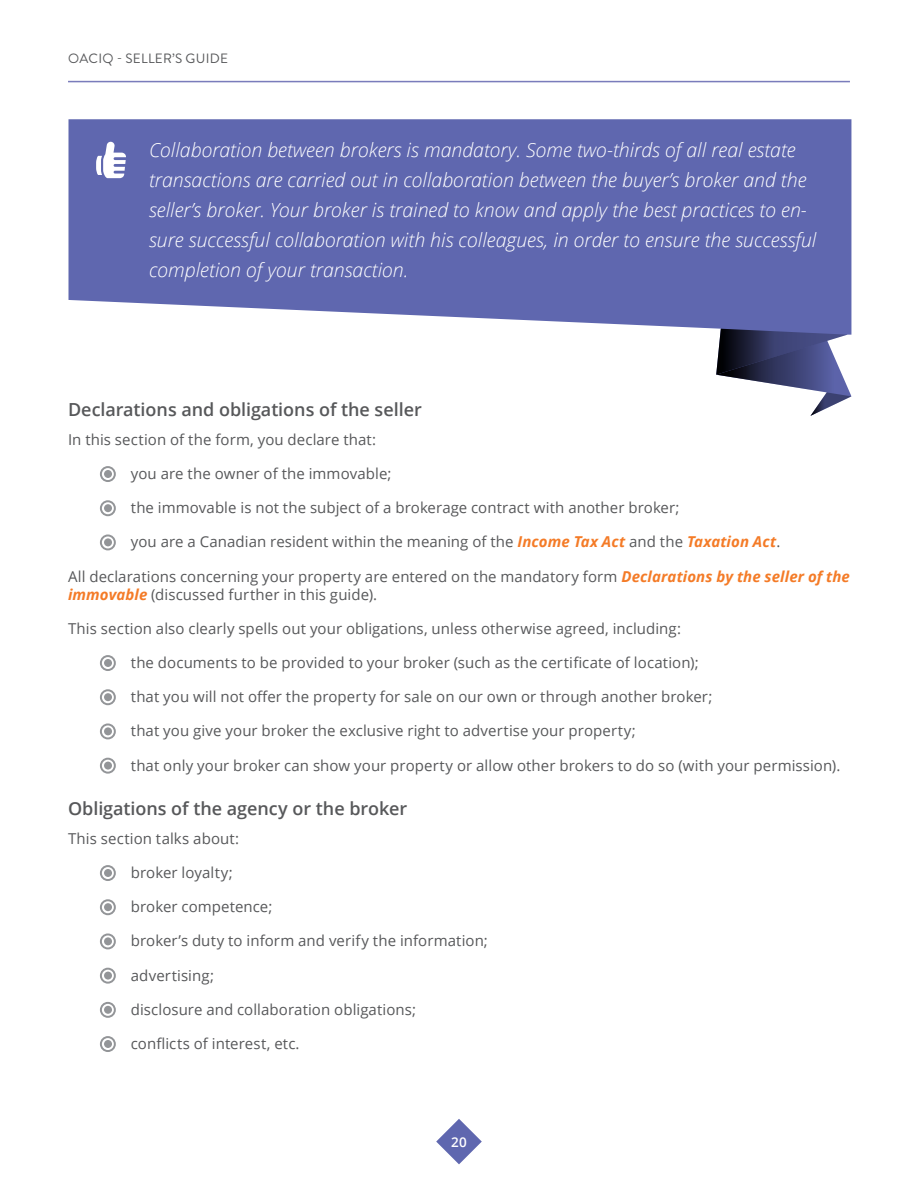
<style>
.page{position:relative;width:918px;height:1188px;background:#fff}
.page>*{position:absolute;margin:0;border:0;box-sizing:border-box;transform-origin:0 0}
.t1{font:italic 300 19.5px/30px "Open Sans";color:#fff}
.t2{font:600 18px "Open Sans";letter-spacing:-.005em;color:#57585a}
.t3{font:15px/18px "Open Sans";letter-spacing:.005em;color:#57585a}
.t4{font:13.5px "Brandon Grotesque";letter-spacing:.02em;color:#57585a}
.t5{font:600 13.5px "Open Sans";color:#fff}
.s1{font-weight:700;font-style:italic;color:#f47b27}
</style>
<div class="page">
<svg style="left:436px;top:1119px;width:46px;height:45px"></svg>
<hr style="left:68px;top:81px;width:782px;height:1px;background:#7a7cbb">
<svg style="left:68px;top:119px;width:783px;height:216px;background:#6c73b5"></svg>
<svg style="left:716px;top:329px;width:132px;height:12px;background:#474c76"></svg>
<svg style="left:716px;top:341px;width:134px;height:51px"></svg>
<svg style="left:810px;top:392px;width:41px;height:24px"></svg>
<svg style="left:96px;top:142px;width:30px;height:36px"></svg>
<svg style="left:100px;top:466px;width:16px;height:16px"></svg>
<div style="left:104px;top:470px;width:8px;height:8px;background:#939598;border-radius:50%"></div>
<svg style="left:100px;top:500px;width:16px;height:16px"></svg>
<div style="left:104px;top:504px;width:8px;height:8px;background:#939598;border-radius:50%"></div>
<svg style="left:100px;top:534px;width:16px;height:16px"></svg>
<div style="left:104px;top:538px;width:8px;height:8px;background:#939598;border-radius:50%"></div>
<svg style="left:100px;top:655px;width:16px;height:16px"></svg>
<div style="left:104px;top:659px;width:8px;height:8px;background:#939598;border-radius:50%"></div>
<svg style="left:100px;top:689px;width:16px;height:16px"></svg>
<div style="left:104px;top:693px;width:8px;height:8px;background:#939598;border-radius:50%"></div>
<svg style="left:100px;top:723px;width:16px;height:16px"></svg>
<div style="left:104px;top:727px;width:8px;height:8px;background:#939598;border-radius:50%"></div>
<svg style="left:100px;top:758px;width:16px;height:16px"></svg>
<div style="left:104px;top:762px;width:8px;height:8px;background:#939598;border-radius:50%"></div>
<svg style="left:100px;top:865px;width:16px;height:16px"></svg>
<div style="left:104px;top:869px;width:8px;height:8px;background:#939598;border-radius:50%"></div>
<svg style="left:100px;top:899px;width:16px;height:16px"></svg>
<div style="left:104px;top:903px;width:8px;height:8px;background:#939598;border-radius:50%"></div>
<svg style="left:100px;top:933px;width:16px;height:16px"></svg>
<div style="left:104px;top:937px;width:8px;height:8px;background:#939598;border-radius:50%"></div>
<svg style="left:100px;top:968px;width:16px;height:16px"></svg>
<div style="left:104px;top:972px;width:8px;height:8px;background:#939598;border-radius:50%"></div>
<svg style="left:100px;top:1002px;width:16px;height:16px"></svg>
<div style="left:104px;top:1006px;width:8px;height:8px;background:#939598;border-radius:50%"></div>
<svg style="left:100px;top:1036px;width:16px;height:16px"></svg>
<div style="left:104px;top:1040px;width:8px;height:8px;background:#939598;border-radius:50%"></div>
<p class="t4" style="left:68px;top:50px;width:161px">OACIQ - SELLER’S GUIDE</p>
<p class="t1" style="left:149px;top:134px;width:669px">Collaboration between brokers is mandatory. Some two-thirds of all real estate transactions are carried out in collaboration between the buyer’s broker and the seller’s broker. Your broker is trained to know and apply the best practices to en&shy;sure successful collaboration with his colleagues, in order to ensure the successful completion of your transaction.</p>
<p class="t2" style="left:68px;top:397px;width:355px">Declarations and obligations of the seller</p>
<p class="t3" style="left:68px;top:430px;width:310px">In this section of the form, you declare that:</p>
<p class="t3" style="left:131px;top:464px;width:262px">you are the owner of the immovable;</p>
<p class="t3" style="left:131px;top:498px;width:550px">the immovable is not the subject of a brokerage contract with another broker;</p>
<p class="t3" style="left:131px;top:533px;width:651px">you are a Canadian resident within the meaning of the <span class="s1">Income Tax Act</span> and the <span class="s1">Taxation Act</span>.</p>
<p class="t3" style="left:68px;top:567px;width:783px">All declarations concerning your property are entered on the mandatory form <span class="s1">Declarations by the seller of the immovable</span> (discussed further in this guide).</p>
<p class="t3" style="left:68px;top:619px;width:615px">This section also clearly spells out your obligations, unless otherwise agreed, including:</p>
<p class="t3" style="left:131px;top:653px;width:569px">the documents to be provided to your broker (such as the certificate of location);</p>
<p class="t3" style="left:131px;top:687px;width:583px">that you will not offer the property for sale on our own or through another broker;</p>
<p class="t3" style="left:131px;top:722px;width:507px">that you give your broker the exclusive right to advertise your property;</p>
<p class="t3" style="left:131px;top:756px;width:711px">that only your broker can show your property or allow other brokers to do so (with your permission).</p>
<p class="t2" style="left:68px;top:796px;width:341px">Obligations of the agency or the broker</p>
<p class="t3" style="left:68px;top:829px;width:173px">This section talks about:</p>
<p class="t3" style="left:131px;top:863px;width:103px">broker loyalty;</p>
<p class="t3" style="left:131px;top:897px;width:143px">broker competence;</p>
<p class="t3" style="left:131px;top:932px;width:359px">broker’s duty to inform and verify the information;</p>
<p class="t3" style="left:131px;top:966px;width:85px">advertising;</p>
<p class="t3" style="left:131px;top:1000px;width:287px">disclosure and collaboration obligations;</p>
<p class="t3" style="left:131px;top:1034px;width:170px">conflicts of interest, etc.</p>
<p class="t5" style="left:451px;top:1133px;width:17px">20</p>
</div>
